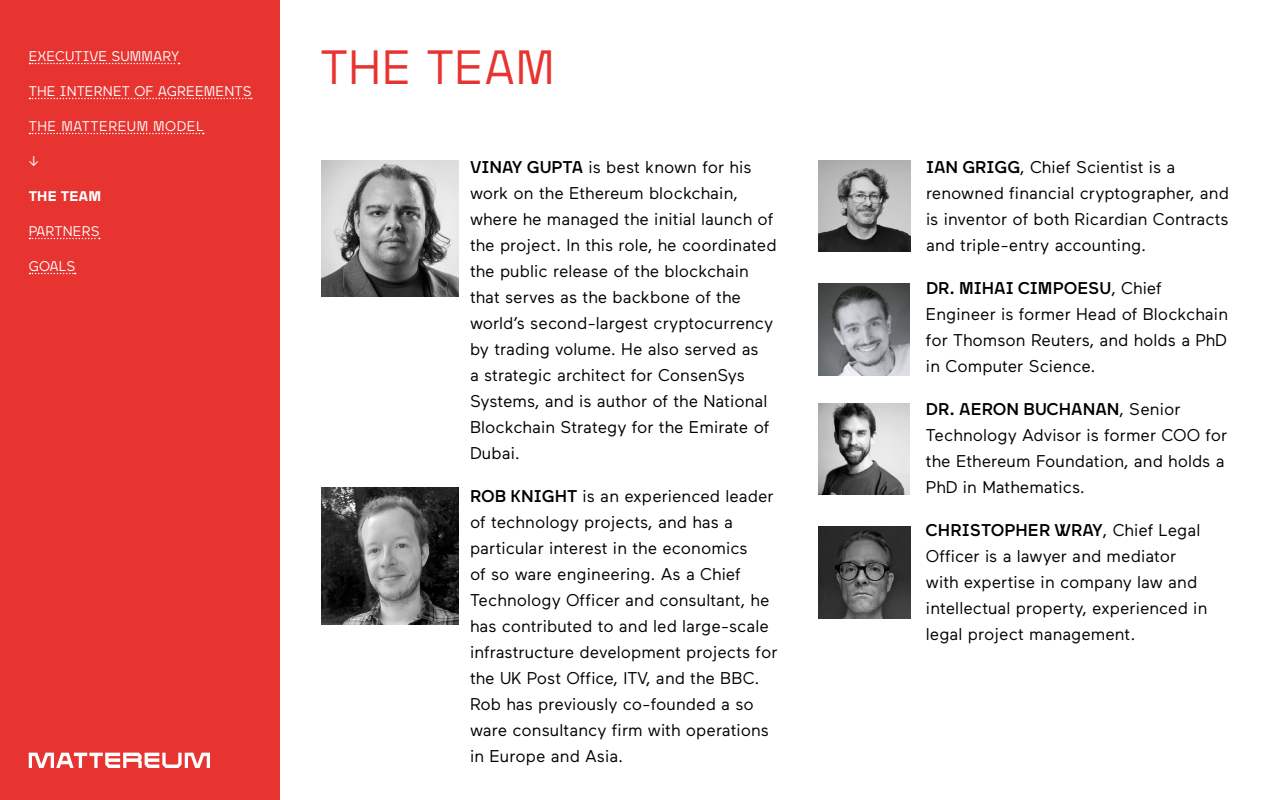
<style>
.page{position:relative;width:1280px;height:800px;background:#fff}
.page>*{position:absolute;margin:0;border:0;box-sizing:border-box;transform-origin:0 0}
.t1{font:48px "Maax";color:#e73431}
.t2{font:17px/26px "Maax";color:#000}
.t3{font:14px "Maax";letter-spacing:.005em;color:#fff}
.t4{font:14px "Maax";letter-spacing:.03em;color:#fff}
.t5{font:700 14px "Maax";letter-spacing:.005em;color:#fff}
.s1{font-weight:500}
</style>
<div class="page">
<div style="left:0;top:0;width:280px;height:800px;background:#e73431"></div>
<svg style="left:29px;top:753px;width:181px;height:15px"></svg>
<svg style="left:29px;top:63px;width:151px;height:1px"></svg>
<svg style="left:29px;top:98px;width:223px;height:1px"></svg>
<svg style="left:29px;top:133px;width:175px;height:1px"></svg>
<svg style="left:29px;top:238px;width:71px;height:1px"></svg>
<svg style="left:29px;top:273px;width:47px;height:1px"></svg>
<img style="left:322px;top:160px;width:137px;height:137px">
<img style="left:322px;top:488px;width:137px;height:137px">
<img style="left:818px;top:160px;width:93px;height:92px">
<img style="left:818px;top:284px;width:92px;height:92px">
<img style="left:818px;top:526px;width:93px;height:93px">
<img style="left:818px;top:403px;width:92px;height:92px">
<p class="t3" style="left:29px;top:48px;width:152px">EXECUTIVE SUMMARY</p>
<p class="t3" style="left:29px;top:83px;width:224px">THE INTERNET OF AGREEMENTS</p>
<p class="t4" style="left:29px;top:118px;width:176px">THE MATTEREUM MODEL</p>
<p class="t5" style="left:29px;top:188px;width:74px">THE TEAM</p>
<p class="t3" style="left:29px;top:223px;width:72px">PARTNERS</p>
<p class="t3" style="left:29px;top:258px;width:48px">GOALS</p>
<p class="t1" style="left:320px;top:42px;width:237px">THE TEAM</p>
<p class="t2" style="left:470px;top:155px;width:308px"><span class="s1">VINAY GUPTA</span> is best known for his work on the Ethereum blockchain, where he managed the initial launch of the project. In this role, he coordinated the public release of the blockchain that serves as the backbone of the world’s second-largest cryptocurrency by trading volume. He also served as<br>a strategic architect for ConsenSys Systems, and is author of the National Blockchain Strategy for the Emirate of Dubai.</p>
<p class="t2" style="left:470px;top:484px;width:309px"><span class="s1">ROB KNIGHT</span> is an experienced leader of technology projects, and has a particular interest in the economics<br>of so ware engineering. As a Chief Technology Officer and consultant, he has contributed to and led large-scale infrastructure development projects for the UK Post Office, ITV, and the BBC.<br>Rob has previously co-founded a so ware consultancy firm with operations in Europe and Asia.</p>
<p class="t2" style="left:926px;top:155px;width:304px"><span class="s1">IAN GRIGG</span>, Chief Scientist is a renowned financial cryptographer, and is inventor of both Ricardian Contracts and triple-entry accounting.</p>
<p class="t2" style="left:926px;top:276px;width:304px"><span class="s1">DR. MIHAI CIMPOESU</span>, Chief<br>Engineer is former Head of Blockchain for Thomson Reuters, and holds a PhD in Computer Science.</p>
<p class="t2" style="left:926px;top:397px;width:303px"><span class="s1">DR. AERON BUCHANAN</span>, Senior<br>Technology Advisor is former COO for the Ethereum Foundation, and holds a<br>PhD in Mathematics.</p>
<p class="t2" style="left:926px;top:518px;width:283px"><span class="s1">CHRISTOPHER WRAY</span>, Chief Legal<br>Officer is a lawyer and mediator with expertise in company law and intellectual property, experienced in legal project management.</p>
</div>
